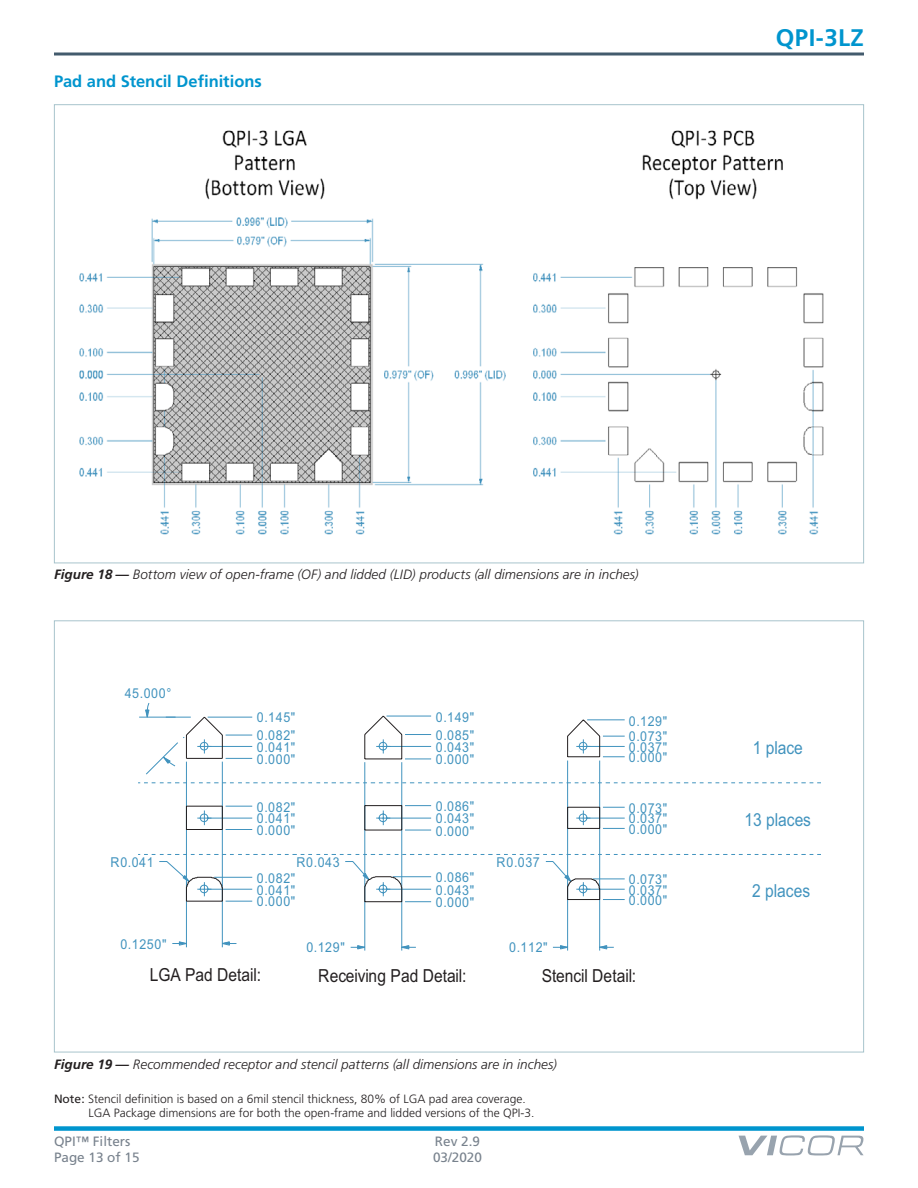
<style>
.page{position:relative;width:918px;height:1188px;background:#fff}
.page>*{position:absolute;margin:0;border:0;box-sizing:border-box;transform-origin:0 0}
.t1{font:700 24px "Frutiger LT Pro";letter-spacing:.02em;color:#0095ce}
.t2{font:18px "Arial";color:#231f20;scale:.87 1}
.t3{font:18px "Arial";color:#4193be;scale:.87 1}
.t4{font:700 16.5px "Frutiger LT Pro";color:#0095ce}
.t5{font:13.65px "Arial";letter-spacing:.05em;color:#4193be;scale:.92 1}
.t6{font:italic 300 13.5px "Frutiger LT Pro";letter-spacing:.005em;color:#231f20}
.t7{font:13.5px "Frutiger LT Pro";color:#78828d}
.t8{font:300 12px/14.4px "Frutiger LT Pro";color:#231f20}
.s1{font-weight:700}
.s2{font-weight:400}
</style>
<div class="page">
<div style="left:54px;top:1126px;width:810px;height:5px;background:#0095ce"></div>
<svg style="left:739px;top:1135px;width:125px;height:20px"></svg>
<svg style="left:54px;top:52px;width:810px;height:4px;background:#718391"></svg>
<img style="left:79px;top:130px;width:745px;height:405px">
<svg style="left:138px;top:703px;width:683px;height:248px"></svg>
<p class="t4" style="left:54px;top:71px;width:209px">Pad and Stencil Definitions</p>
<h1 class="t1" style="left:776px;top:23px;width:90px">QPI-3LZ</h1>
<p class="t6" style="left:54px;top:567px;width:586px"><span class="s1">Figure 18 —</span> Bottom view of open-frame (OF) and lidded (LID) products (all dimensions are in inches)</p>
<p class="t5" style="left:125px;top:684px;width:52px">45.000°</p>
<p class="t5" style="left:111px;top:854px;width:48px">R0.041</p>
<p class="t5" style="left:120px;top:935px;width:52px">0.1250"</p>
<p class="t5" style="left:257px;top:709px;width:43px">0.145"</p>
<p class="t5" style="left:436px;top:708px;width:43px">0.149"</p>
<p class="t5" style="left:629px;top:712px;width:43px">0.129"</p>
<p class="t5" style="left:257px;top:726px;width:43px">0.082"</p>
<p class="t5" style="left:436px;top:726px;width:43px">0.085"</p>
<p class="t5" style="left:257px;top:738px;width:43px">0.041"</p>
<p class="t5" style="left:257px;top:750px;width:43px">0.000"</p>
<p class="t5" style="left:436px;top:738px;width:43px">0.043"</p>
<p class="t5" style="left:436px;top:750px;width:43px">0.000"</p>
<p class="t5" style="left:629px;top:728px;width:43px">0.073"</p>
<p class="t5" style="left:629px;top:738px;width:43px">0.037"</p>
<p class="t5" style="left:629px;top:749px;width:43px">0.000"</p>
<p class="t5" style="left:257px;top:798px;width:43px">0.082"</p>
<p class="t5" style="left:257px;top:810px;width:43px">0.041"</p>
<p class="t5" style="left:436px;top:798px;width:43px">0.086"</p>
<p class="t5" style="left:436px;top:810px;width:43px">0.043"</p>
<p class="t5" style="left:257px;top:821px;width:43px">0.000"</p>
<p class="t5" style="left:436px;top:822px;width:43px">0.000"</p>
<p class="t5" style="left:629px;top:799px;width:43px">0.073"</p>
<p class="t5" style="left:629px;top:810px;width:43px">0.037"</p>
<p class="t5" style="left:629px;top:820px;width:43px">0.000"</p>
<p class="t5" style="left:297px;top:854px;width:48px">R0.043</p>
<p class="t5" style="left:497px;top:854px;width:48px">R0.037</p>
<p class="t5" style="left:257px;top:869px;width:43px">0.082"</p>
<p class="t5" style="left:436px;top:869px;width:43px">0.086"</p>
<p class="t5" style="left:257px;top:881px;width:43px">0.041"</p>
<p class="t5" style="left:257px;top:893px;width:43px">0.000"</p>
<p class="t5" style="left:436px;top:881px;width:43px">0.043"</p>
<p class="t5" style="left:436px;top:893px;width:43px">0.000"</p>
<p class="t5" style="left:629px;top:870px;width:43px">0.073"</p>
<p class="t5" style="left:629px;top:881px;width:43px">0.037"</p>
<p class="t5" style="left:629px;top:892px;width:43px">0.000"</p>
<p class="t5" style="left:306px;top:939px;width:43px">0.129"</p>
<p class="t5" style="left:509px;top:939px;width:43px">0.112"</p>
<h2 class="t2" style="left:150px;top:963px;width:129px">LGA Pad Detail:</h2>
<h2 class="t2" style="left:318px;top:964px;width:172px">Receiving Pad Detail:</h2>
<h2 class="t2" style="left:542px;top:964px;width:110px">Stencil Detail:</h2>
<p class="t6" style="left:54px;top:1056px;width:504px"><span class="s1">Figure 19 —</span> Recommended receptor and stencil patterns (all dimensions are in inches)</p>
<p class="t8" style="left:88px;top:1092px;width:447px;text-indent:-34px"><span class="s2">Note:</span> Stencil definition is based on a 6mil stencil thickness, 80% of LGA pad area coverage.<br>LGA Package dimensions are for both the open-frame and lidded versions of the QPI-3.</p>
<p class="t7" style="left:54px;top:1133px;width:78px">QPI™ Filters</p>
<p class="t7" style="left:435px;top:1133px;width:47px">Rev 2.9</p>
<p class="t7" style="left:54px;top:1149px;width:87px">Page 13 of 15</p>
<p class="t7" style="left:433px;top:1149px;width:50px">03/2020</p>
<h2 class="t3" style="left:753px;top:736px;width:59px">1 place</h2>
<h2 class="t3" style="left:745px;top:808px;width:78px">13 places</h2>
<h2 class="t3" style="left:752px;top:879px;width:68px">2 places</h2>
</div>
